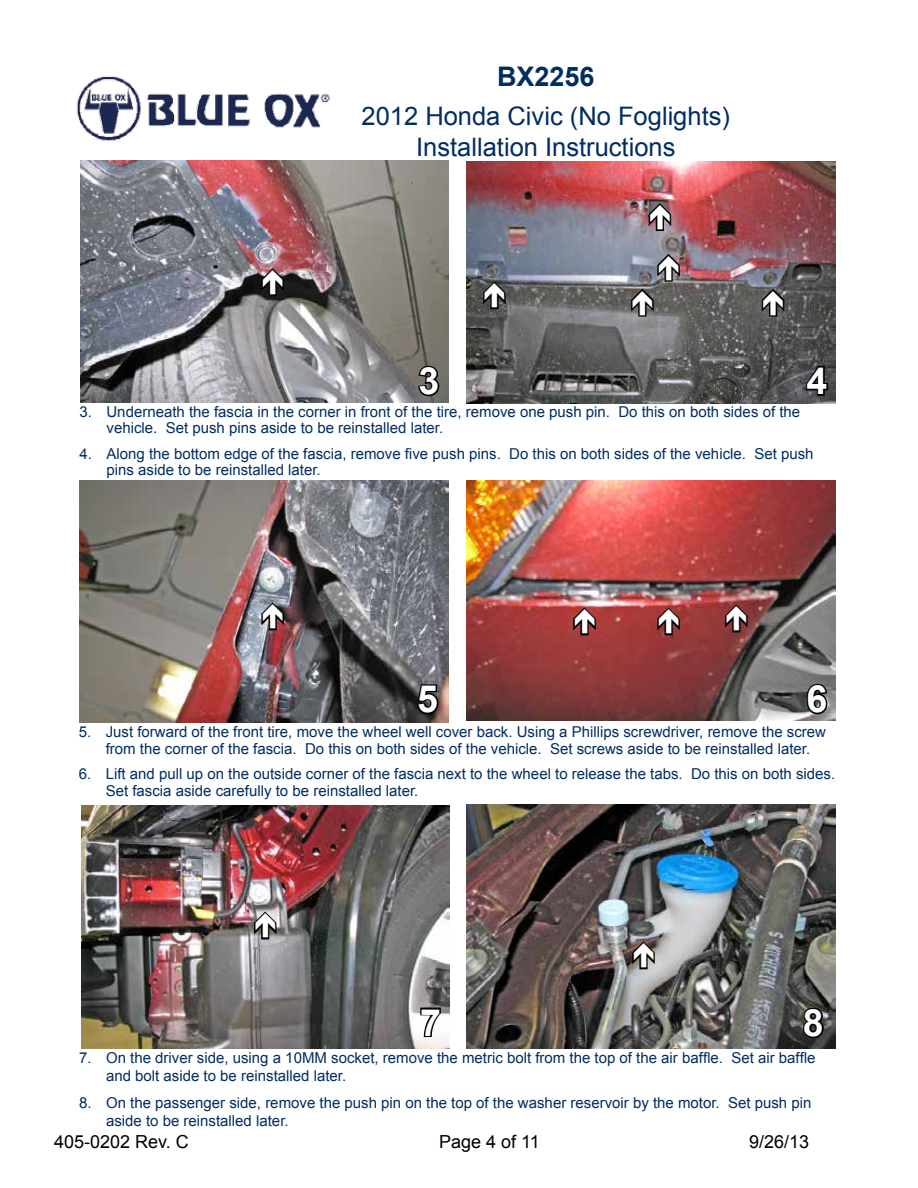
<style>
.page{position:relative;width:918px;height:1188px;background:#fff}
.page>*{position:absolute;margin:0;border:0;box-sizing:border-box;transform-origin:0 0}
.t1{font:700 37.5px "Arial";color:#fff}
.t2{font:700 27px "Arial";color:#002d62}
.t3{font:25.5px/30.6px "Arial";color:#002d62;text-align:center}
.t4{font:18px "Arial";color:#000}
.t5{font:15px/16.5px "Arial";color:#002d62}
</style>
<div class="page">
<img style="left:76px;top:76px;width:254px;height:66px">
<img style="left:80px;top:480px;width:368px;height:242px">
<img style="left:466px;top:161px;width:370px;height:242px">
<svg style="left:804px;top:364px;width:26px;height:33px"></svg>
<svg style="left:415px;top:683px;width:25px;height:33px"></svg>
<img style="left:80px;top:161px;width:368px;height:241px">
<svg style="left:417px;top:364px;width:24px;height:34px"></svg>
<img style="left:467px;top:481px;width:369px;height:239px">
<svg style="left:805px;top:682px;width:24px;height:34px"></svg>
<img style="left:467px;top:804px;width:369px;height:244px">
<img style="left:81px;top:805px;width:368px;height:243px">
<svg style="left:419px;top:1006px;width:23px;height:33px"></svg>
<svg style="left:801px;top:1006px;width:25px;height:34px"></svg>
<svg style="left:259px;top:266px;width:28px;height:32px"></svg>
<svg style="left:481px;top:279px;width:27px;height:32px"></svg>
<svg style="left:259px;top:600px;width:28px;height:32px"></svg>
<svg style="left:723px;top:602px;width:27px;height:32px"></svg>
<svg style="left:759px;top:287px;width:28px;height:31px"></svg>
<svg style="left:646px;top:201px;width:28px;height:32px"></svg>
<svg style="left:629px;top:252px;width:54px;height:66px;background:#67676a"></svg>
<svg style="left:571px;top:605px;width:27px;height:32px"></svg>
<svg style="left:655px;top:605px;width:28px;height:32px"></svg>
<svg style="left:630px;top:939px;width:27px;height:32px"></svg>
<svg style="left:252px;top:909px;width:27px;height:32px"></svg>
<h2 class="t2" style="left:497px;top:59px;width:99px">BX2256</h2>
<h3 class="t3" style="left:362px;top:101px;width:370px">2012 Honda Civic (No Foglights)<br>Installation Instructions</h3>
<h1 class="t1" style="left:418px;top:356px;width:22px">3</h1>
<h1 class="t1" style="left:807px;top:356px;width:22px">4</h1>
<p class="t5" style="left:106px;top:404px;width:695px;text-indent:-27px">3. Underneath the fascia in the corner in front of the tire, remove one push pin. Do this on both sides of the vehicle. Set push pins aside to be reinstalled later.</p>
<p class="t5" style="left:106px;top:446px;width:709px;text-indent:-27px">4. Along the bottom edge of the fascia, remove five push pins. Do this on both sides of the vehicle. Set push pins aside to be reinstalled later.</p>
<h1 class="t1" style="left:806px;top:674px;width:22px">6</h1>
<h1 class="t1" style="left:417px;top:674px;width:22px">5</h1>
<p class="t5" style="left:106px;top:724px;width:722px;text-indent:-27px">5. Just forward of the front tire, move the wheel well cover back. Using a Phillips screwdriver, remove the screw from the corner of the fascia. Do this on both sides of the vehicle. Set screws aside to be reinstalled later.</p>
<p class="t5" style="left:106px;top:766px;width:731px;text-indent:-27px">6. Lift and pull up on the outside corner of the fascia next to the wheel to release the tabs. Do this on both sides.<br>Set fascia aside carefully to be reinstalled later.</p>
<h1 class="t1" style="left:420px;top:998px;width:22px">7</h1>
<h1 class="t1" style="left:803px;top:998px;width:22px">8</h1>
<p class="t5" style="left:106px;top:1049px;width:711px;line-height:18px;text-indent:-27px">7. On the driver side, using a 10MM socket, remove the metric bolt from the top of the air baffle. Set air baffle and bolt aside to be reinstalled later.</p>
<p class="t5" style="left:106px;top:1094px;width:707px;line-height:18px;text-indent:-27px">8. On the passenger side, remove the push pin on the top of the washer reservoir by the motor. Set push pin aside to be reinstalled later.</p>
<p class="t4" style="left:54px;top:1130px;width:136px">405-0202 Rev. C</p>
<p class="t4" style="left:439px;top:1130px;width:102px">Page 4 of 11</p>
<p class="t4" style="left:749px;top:1130px;width:62px">9/26/13</p>
</div>
